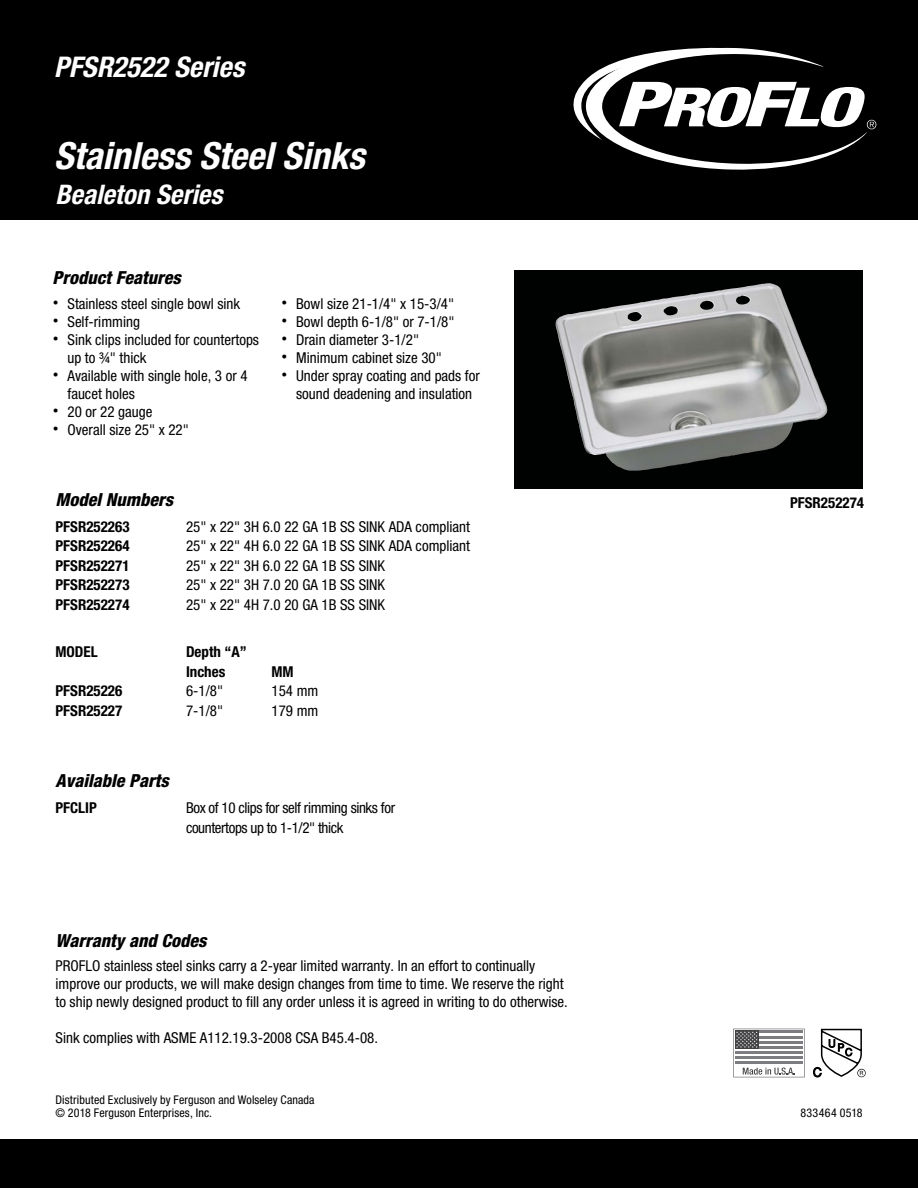
<style>
.page{position:relative;width:918px;height:1188px;background:#fff}
.page>*{position:absolute;margin:0;border:0;box-sizing:border-box;transform-origin:0 0}
.t1{font:italic 700 condensed 37.5px "Helvetica Neue";color:#fff}
.t2{font:italic 700 condensed 28.5px "Helvetica Neue";color:#fff}
.t3{font:italic 700 condensed 27px "Helvetica Neue";color:#fff}
.t4{font:italic 800 condensed 18px "Helvetica Neue";color:#000}
.t5{font:condensed 15px/18px "Helvetica Neue";color:#000}
.t6{font:700 condensed 15px/19.5px "Helvetica Neue";color:#000}
.t7{font:condensed 15px/19.5px "Helvetica Neue";letter-spacing:-.025em;color:#000}
.t8{font:condensed 12px/13.5px "Helvetica Neue";letter-spacing:.01em;color:#000}
.s1{font-stretch:normal;font-size:18px}
</style>
<div class="page">
<div style="left:0;top:1139px;width:918px;height:49px;background:#000"></div>
<div style="left:0;top:0;width:918px;height:220px;background:#000"></div>
<svg style="left:573px;top:47px;width:303px;height:123px"></svg>
<div style="left:514px;top:270px;width:348px;height:219px;background:#000101"></div>
<img style="left:555px;top:283px;width:273px;height:188px">
<svg style="left:733px;top:1029px;width:72px;height:48px"></svg>
<svg style="left:813px;top:1029px;width:53px;height:48px"></svg>
<h2 class="t2" style="left:54px;top:49px;width:192px">PFSR2522 Series</h2>
<h1 class="t1" style="left:54px;top:133px;width:312px">Stainless Steel Sinks</h1>
<h3 class="t3" style="left:56px;top:178px;width:168px">Bealeton Series</h3>
<p class="t4" style="left:52px;top:267px;width:130px">Product Features</p>
<p class="t5" style="left:52px;top:295px;width:189px"><span class="s1">•</span> Stainless steel single bowl sink</p>
<p class="t5" style="left:52px;top:313px;width:89px"><span class="s1">•</span> Self-rimming</p>
<p class="t5" style="left:68px;top:331px;width:193px;text-indent:-15px"><span class="s1">•</span> Sink clips included for countertops up to ¾" thick</p>
<p class="t5" style="left:68px;top:367px;width:182px;text-indent:-15px"><span class="s1">•</span> Available with single hole, 3 or 4 faucet holes</p>
<p class="t5" style="left:52px;top:403px;width:101px"><span class="s1">•</span> 20 or 22 gauge</p>
<p class="t5" style="left:52px;top:421px;width:138px"><span class="s1">•</span> Overall size 25" x 22"</p>
<p class="t5" style="left:281px;top:295px;width:175px"><span class="s1">•</span> Bowl size 21-1/4" x 15-3/4"</p>
<p class="t5" style="left:281px;top:313px;width:175px"><span class="s1">•</span> Bowl depth 6-1/8" or 7-1/8"</p>
<p class="t5" style="left:281px;top:331px;width:139px"><span class="s1">•</span> Drain diameter 3-1/2"</p>
<p class="t5" style="left:281px;top:349px;width:162px"><span class="s1">•</span> Minimum cabinet size 30"</p>
<p class="t5" style="left:281px;top:367px;width:200px;text-align:center"><span class="s1">•</span> Under spray coating and pads for sound deadening and insulation</p>
<p class="t4" style="left:56px;top:488px;width:119px">Model Numbers</p>
<p class="t6" style="left:56px;top:517px;width:76px">PFSR252263</p>
<p class="t5" style="left:186px;top:517px;width:286px">25" x 22" 3H 6.0 22 GA 1B SS SINK ADA compliant</p>
<p class="t6" style="left:56px;top:536px;width:76px">PFSR252264</p>
<p class="t5" style="left:186px;top:537px;width:286px">25" x 22" 4H 6.0 22 GA 1B SS SINK ADA compliant</p>
<p class="t6" style="left:56px;top:556px;width:76px">PFSR252271</p>
<p class="t5" style="left:186px;top:556px;width:201px">25" x 22" 3H 6.0 22 GA 1B SS SINK</p>
<p class="t6" style="left:56px;top:575px;width:76px">PFSR252273</p>
<p class="t5" style="left:186px;top:576px;width:201px">25" x 22" 3H 7.0 20 GA 1B SS SINK</p>
<p class="t6" style="left:56px;top:595px;width:76px">PFSR252274</p>
<p class="t5" style="left:186px;top:595px;width:201px">25" x 22" 4H 7.0 20 GA 1B SS SINK</p>
<p class="t6" style="left:56px;top:642px;width:44px">MODEL</p>
<p class="t6" style="left:186px;top:642px;width:62px">Depth “A”<br>Inches</p>
<p class="t6" style="left:272px;top:662px;width:24px">MM</p>
<p class="t6" style="left:56px;top:681px;width:68px">PFSR25226</p>
<p class="t5" style="left:186px;top:682px;width:39px">6-1/8"</p>
<p class="t5" style="left:272px;top:682px;width:48px">154 mm</p>
<p class="t6" style="left:56px;top:701px;width:68px">PFSR25227</p>
<p class="t5" style="left:186px;top:702px;width:39px">7-1/8"</p>
<p class="t5" style="left:272px;top:702px;width:48px">179 mm</p>
<p class="t4" style="left:56px;top:770px;width:115px">Available Parts</p>
<p class="t6" style="left:56px;top:798px;width:43px">PFCLIP</p>
<p class="t7" style="left:186px;top:798px;width:211px">Box of 10 clips for self rimming sinks for countertops up to 1-1/2" thick</p>
<p class="t4" style="left:56px;top:929px;width:153px">Warranty and Codes</p>
<p class="t5" style="left:56px;top:957px;width:514px">PROFLO stainless steel sinks carry a 2-year limited warranty. In an effort to continually improve our products, we will make design changes from time to time. We reserve the right to ship newly designed product to fill any order unless it is agreed in writing to do otherwise.</p>
<p class="t5" style="left:56px;top:1029px;width:324px">Sink complies with ASME A112.19.3-2008 CSA B45.4-08.</p>
<p class="t8" style="left:56px;top:1093px;width:261px">Distributed Exclusively by Ferguson and Wolseley Canada © 2018 Ferguson Enterprises, Inc.</p>
<p class="t6" style="left:790px;top:493px;width:76px">PFSR252274</p>
<p class="t8" style="left:800px;top:1106px;width:64px">833464 0518</p>
</div>
